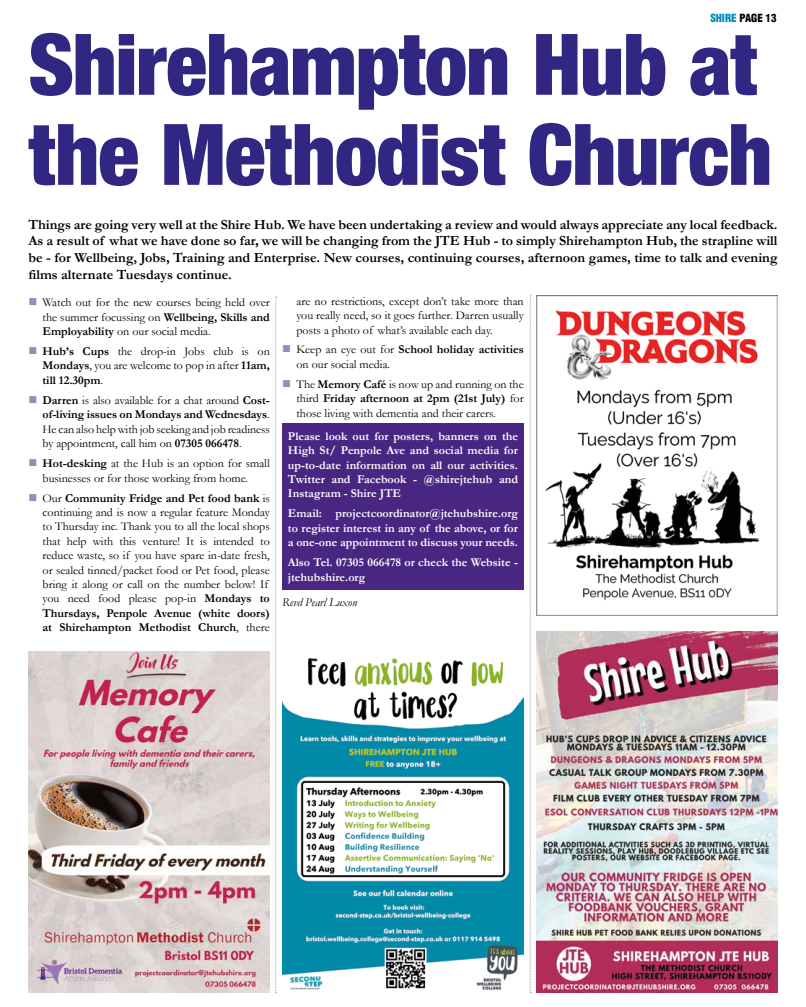
<style>
.page{position:relative;width:806px;height:1007px;background:#fff}
.page>*{position:absolute;margin:0;border:0;box-sizing:border-box;transform-origin:0 0}
.t1{font:900 condensed 85px/90px "Helvetica Neue LTW1 G";letter-spacing:-.015em;color:#312783}
.t2{font:700 14px/16.8px "Garamond";color:#000;text-align:justify}
.t3{font:12px/14.4px "Garamond";color:#000;text-align:justify}
.t4{font:700 12px/14.4px "Garamond";color:#fff;text-align:justify}
.t5{font:italic 12px "Garamond";color:#000}
.t6{font:900 condensed 11px "Helvetica LT";color:#000}
.s1{color:#008ab7}
.s2{color:#9d88bd}
.s3{font-weight:700}
</style>
<div class="page">
<div style="left:282px;top:423px;width:241px;height:166px;background:#482681"></div>
<svg style="left:529px;top:296px;width:2px;height:697px"></svg>
<svg style="left:275px;top:297px;width:1px;height:696px"></svg>
<img style="left:28px;top:651px;width:241px;height:341px">
<img style="left:282px;top:657px;width:241px;height:333px">
<img style="left:536px;top:631px;width:240px;height:361px">
<img style="left:536px;top:296px;width:240px;height:320px">
<p class="t6" style="left:710px;top:11px;width:68px"><span class="s1">SHIRE</span> PAGE 13</p>
<h1 class="t1" style="left:28px;top:19px;width:745px">Shirehampton Hub at the Methodist Church</h1>
<p class="t2" style="left:28px;top:215px;width:750px">Things are going very well at the Shire Hub. We have been undertaking a review and would always appreciate any local feedback.<br>As a result of what we have done so far, we will be changing from the JTE Hub - to simply Shirehampton Hub, the strapline will be - for Wellbeing, Jobs, Training and Enterprise. New courses, continuing courses, afternoon games, time to talk and evening films alternate Tuesdays continue.</p>
<p class="t3" style="left:43px;top:295px;width:228px;text-indent:-14px"><span class="s2">■</span> Watch out for the new courses being held over the summer focussing on <span class="s3">Wellbeing, Skills and Employability</span> on our social media.</p>
<p class="t3" style="left:43px;top:343px;width:228px;text-indent:-14px"><span class="s2">■</span> <span class="s3">Hub’s Cups</span> the drop-in Jobs club is on <span class="s3">Mondays</span>, you are welcome to pop in after <span class="s3">11am, till 12.30pm</span>.</p>
<p class="t3" style="left:43px;top:392px;width:228px;text-indent:-14px"><span class="s2">■</span> <span class="s3">Darren</span> is also available for a chat around <span class="s3">Cost&shy;of-living issues on Mondays and Wednesdays</span>.<br>He can also help with job seeking and job readiness by appointment, call him on <span class="s3">07305 066478</span>.</p>
<p class="t3" style="left:43px;top:456px;width:228px;text-indent:-14px"><span class="s2">■</span> <span class="s3">Hot-desking</span> at the Hub is an option for small businesses or for those working from home.</p>
<p class="t3" style="left:43px;top:490px;width:228px;text-align:left;text-indent:-14px"><span class="s2">■</span> Our <span class="s3">Community Fridge and Pet food bank</span> is continuing and is now a regular feature Monday to Thursday inc. Thank you to all the local shops that help with this venture! It is intended to reduce waste, so if you have spare in-date fresh, or sealed tinned/packet food or Pet food, please bring it along or call on the number below! If you need food please pop-in <span class="s3">Mondays to Thursdays, Penpole Avenue (white doors) at Shirehampton Methodist Church</span>, there</p>
<p class="t3" style="left:296px;top:293px;width:228px">are no restrictions, except don’t take more than you really need, so it goes further. Darren usually posts a photo of what’s available each day.</p>
<p class="t3" style="left:296px;top:342px;width:228px;text-indent:-14px"><span class="s2">■</span> Keep an eye out for <span class="s3">School holiday activities </span>on our social media.</p>
<p class="t3" style="left:296px;top:376px;width:228px;text-indent:-14px"><span class="s2">■</span> The <span class="s3">Memory Café</span> is now up and running on the third <span class="s3">Friday afternoon at 2pm (21st July)</span> for those living with dementia and their carers.</p>
<p class="t4" style="left:288px;top:428px;width:231px">Please look out for posters, banners on the High St/ Penpole Ave and social media for up-to-date information on all our activities.<br>Twitter and Facebook - @shirejtehub and Instagram - Shire JTE</p>
<p class="t4" style="left:288px;top:506px;width:231px">Email: projectcoordinator@jtehubshire.org to register interest in any of the above, or for a one-one appointment to discuss your needs.</p>
<p class="t4" style="left:288px;top:555px;width:231px">Also Tel. 07305 066478 or check the Website - jtehubshire.org</p>
<p class="t5" style="left:282px;top:595px;width:76px">Revd Pearl Luxon</p>
</div>
